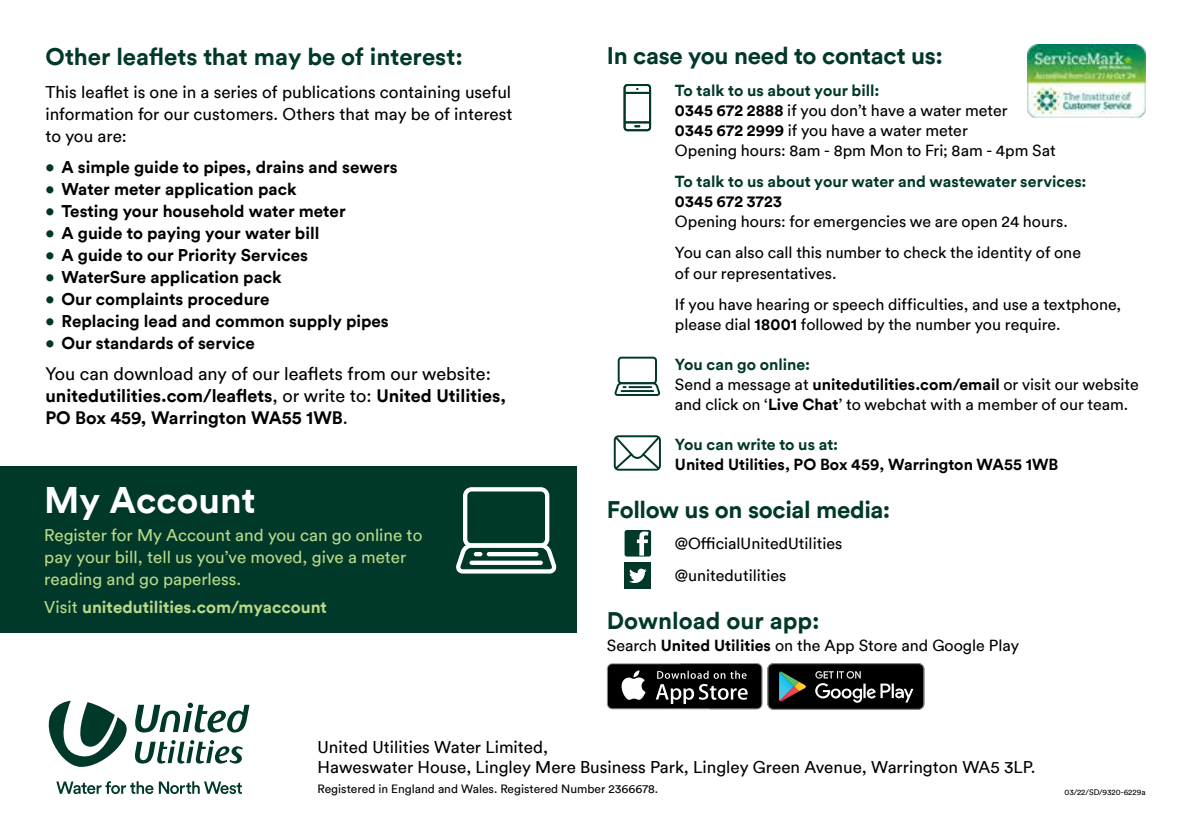
<style>
.page{position:relative;width:1191px;height:840px;background:#fff}
.page>*{position:absolute;margin:0;border:0;box-sizing:border-box;transform-origin:0 0}
.t1{font:700 37px "Circular TT";color:#fff}
.t2{font:700 24px "Circular TT";letter-spacing:-.005em;color:#00382a}
.t3{font:700 18px/22px "Circular TT";color:#000}
.t4{font:700 17px "Circular TT";color:#000}
.t5{font:17px "Circular TT";color:#000}
.t6{font:17px/22px "Circular TT";color:#b9da89}
.t7{font:700 17px "Circular TT";color:#b9da89}
.t8{font:16px/20px "Circular TT";color:#000}
.t9{font:700 16px "Circular TT";color:#00382a}
.t10{font:700 16px "Circular TT";color:#000}
.t11{font:700 16px "Circular TT";letter-spacing:.02em;color:#000}
.t12{font:12px "Circular TT";color:#000}
.t13{font:8px "Circular TT";color:#000}
.s1{font-weight:700;color:#00382a}
.s2{font-weight:700}
.s3{color:#00382a}
.s4{font-weight:400}
</style>
<div class="page">
<div style="left:0;top:466px;width:576px;height:167px;background:#00382a"></div>
<svg style="left:56px;top:781px;width:186px;height:12px"></svg>
<svg style="left:623px;top:84px;width:28px;height:47px"></svg>
<hr style="left:624px;top:121px;width:26px;height:2px;background:#00382a">
<img style="left:1028px;top:45px;width:117px;height:72px">
<svg style="left:456px;top:487px;width:100px;height:86px"></svg>
<svg style="left:614px;top:356px;width:46px;height:40px"></svg>
<hr style="left:628px;top:386px;width:24px;height:2px;background:#00382a">
<hr style="left:620px;top:390px;width:34px;height:2px;background:#00382a">
<svg style="left:614px;top:435px;width:47px;height:35px"></svg>
<div style="left:624px;top:529px;width:27px;height:27px;background:#00382a;border-radius:2px"></div>
<svg style="left:637px;top:531px;width:11px;height:24px"></svg>
<div style="left:624px;top:562px;width:27px;height:26px;background:#00382a"></div>
<svg style="left:629px;top:568px;width:17px;height:14px"></svg>
<svg style="left:49px;top:700px;width:200px;height:67px"></svg>
<svg style="left:607px;top:662px;width:155px;height:47px"></svg>
<div style="left:608px;top:664px;width:153px;height:44px;background:#000;border-radius:4px"></div>
<svg style="left:621px;top:670px;width:24px;height:29px"></svg>
<img style="left:679px;top:662px;width:79px;height:3px">
<svg style="left:758px;top:662px;width:166px;height:47px;background:#303433"></svg>
<img style="left:709px;top:708px;width:49px;height:1px">
<img style="left:758px;top:668px;width:3px;height:4px">
<img style="left:758px;top:672px;width:3px;height:7px">
<img style="left:758px;top:679px;width:3px;height:6px">
<img style="left:747px;top:688px;width:14px;height:4px">
<img style="left:747px;top:692px;width:14px;height:7px">
<img style="left:758px;top:699px;width:3px;height:6px">
<svg style="left:656px;top:670px;width:91px;height:33px"></svg>
<p class="t2" style="left:45px;top:41px;width:419px">Other leaflets that may be of interest:</p>
<p class="t2" style="left:607px;top:40px;width:337px">In case you need to contact us:</p>
<p class="t5" style="left:45px;top:82px;width:467px">This leaflet is one in a series of publications containing useful</p>
<p class="t8" style="left:675px;top:80px;width:334px"><span class="s1">To talk to us about your bill:<br></span><span class="s2">0345 672 2888</span> if you don’t have a water meter</p>
<p class="t5" style="left:45px;top:104px;width:468px">information for our customers. Others that may be of interest</p>
<p class="t8" style="left:675px;top:120px;width:294px"><span class="s2">0345 672 2999</span> if you have a water meter</p>
<p class="t5" style="left:45px;top:126px;width:83px">to you are:</p>
<p class="t8" style="left:675px;top:140px;width:382px">Opening hours: 8am - 8pm Mon to Fri; 8am - 4pm Sat</p>
<p class="t4" style="left:45px;top:156px;width:354px"><span class="s3">•</span> A simple guide to pipes, drains and sewers</p>
<p class="t4" style="left:45px;top:178px;width:253px"><span class="s3">•</span> Water meter application pack</p>
<p class="t4" style="left:45px;top:200px;width:302px"><span class="s3">•</span> Testing your household water meter</p>
<p class="t4" style="left:45px;top:222px;width:275px"><span class="s3">•</span> A guide to paying your water bill</p>
<p class="t4" style="left:45px;top:244px;width:264px"><span class="s3">•</span> A guide to our Priority Services</p>
<p class="t4" style="left:45px;top:266px;width:238px"><span class="s3">•</span> WaterSure application pack</p>
<p class="t4" style="left:45px;top:288px;width:226px"><span class="s3">•</span> Our complaints procedure</p>
<p class="t4" style="left:45px;top:310px;width:345px"><span class="s3">•</span> Replacing lead and common supply pipes</p>
<p class="t4" style="left:45px;top:332px;width:211px"><span class="s3">•</span> Our standards of service</p>
<p class="t3" style="left:45px;top:361px;width:462px"><span class="s4">You can download any of our leaflets from our website: </span>unitedutilities.com/leaflets<span class="s4">, or write to:</span> United Utilities,<br>PO Box 459, Warrington WA55 1WB<span class="s4">.</span></p>
<p class="t9" style="left:675px;top:171px;width:413px">To talk to us about your water and wastewater services:</p>
<p class="t11" style="left:675px;top:191px;width:109px">0345 672 3723</p>
<p class="t8" style="left:675px;top:211px;width:394px">Opening hours: for emergencies we are open 24 hours.</p>
<p class="t8" style="left:675px;top:242px;width:407px">You can also call this number to check the identity of one of our representatives.</p>
<p class="t8" style="left:675px;top:294px;width:448px">If you have hearing or speech difficulties, and use a textphone, please dial <span class="s2">18001</span> followed by the number you require.</p>
<p class="t9" style="left:675px;top:354px;width:137px">You can go online:</p>
<p class="t8" style="left:675px;top:374px;width:465px">Send a message at <span class="s2">unitedutilities.com/email</span> or visit our website and click on ‘<span class="s2">Live Chat</span>’ to webchat with a member of our team.</p>
<p class="t9" style="left:675px;top:434px;width:165px">You can write to us at:</p>
<p class="t10" style="left:675px;top:454px;width:385px">United Utilities, PO Box 459, Warrington WA55 1WB</p>
<p class="t2" style="left:607px;top:494px;width:285px">Follow us on social media:</p>
<p class="t8" style="left:675px;top:533px;width:169px">@OfficialUnitedUtilities</p>
<p class="t8" style="left:675px;top:564px;width:113px">@unitedutilities</p>
<p class="t2" style="left:607px;top:604px;width:214px">Download our app:</p>
<p class="t8" style="left:607px;top:634px;width:414px">Search <span class="s2">United Utilities</span> on the App Store and Google Play</p>
<h2 class="t1" style="left:44px;top:476px;width:213px">My Account</h2>
<p class="t6" style="left:44px;top:523px;width:379px">Register for My Account and you can go online to pay your bill, tell us you’ve moved, give a meter reading and go paperless.</p>
<p class="t7" style="left:44px;top:595px;width:284px"><span class="s4">Visit</span> unitedutilities.com/myaccount</p>
<p class="t5" style="left:317px;top:736px;width:232px">United Utilities Water Limited,</p>
<p class="t5" style="left:317px;top:756px;width:719px">Haweswater House, Lingley Mere Business Park, Lingley Green Avenue, Warrington WA5 3LP.</p>
<p class="t12" style="left:317px;top:781px;width:342px">Registered in England and Wales. Registered Number 2366678.</p>
<p class="t13" style="left:1064px;top:786px;width:83px">03/22/SD/9320-6229a</p>
</div>
